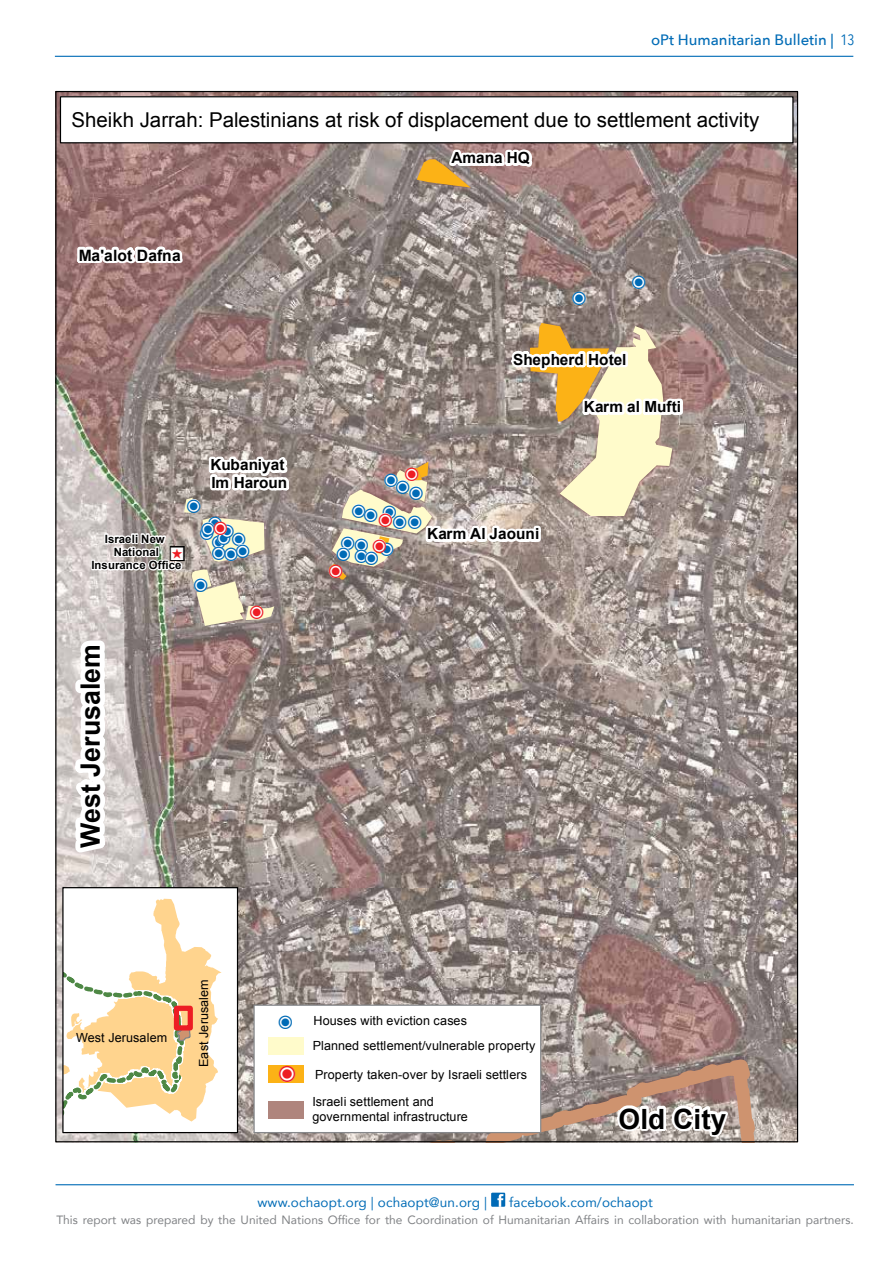
<style>
.page{position:relative;width:893px;height:1263px;background:#fff}
.page>*{position:absolute;margin:0;border:0;box-sizing:border-box;transform-origin:0 0}
.t1{font:700 27.9px "Arial";color:#000}
.t2{font:700 26.7px "Arial";letter-spacing:.005em;color:#000}
.t3{font:22.95px "ESRI Default Marker";color:#fff}
.t4{font:21.75px "ESRI Default Marker";color:#000}
.t5{font:20.4px "Arial";color:#000}
.t6{font:19.05px/29px "ESRI Default Marker";color:#fff}
.t7{font:19.05px "ESRI Default Marker";color:#006bb6}
.t8{font:700 15.6px "Arial";letter-spacing:.005em;color:#000}
.t9{font:700 15.3px/17.5px "Arial";letter-spacing:.005em;color:#000}
.t10{font:500 15px "Avenir Next";color:#026cb6}
.t11{font:13.5px "Avenir";letter-spacing:.01em;color:#026cb6}
.t12{font:12.6px/24.6px "Arial";letter-spacing:.005em;color:#000}
.t13{font:12px "Avenir";color:#808285}
.t14{font:700 11.4px/13.2px "Arial";letter-spacing:.01em;color:#000;text-align:center}
.s1{font-family:"Avenir Next Condensed";font-weight:400}
.s2{color:#006bb6}
.s3{color:#ed1d24}
.s4{font-size:18.15px;color:#fff}
.s5{font-size:18.15px;color:#ed1d24}
.s6{color:#fff}
.s7{font-family:"ESRI Default Marker";font-size:19.05px;color:#fff}
.s8{font-family:"ESRI Default Marker";font-size:19.05px;color:#006bb6}
</style>
<div class="page">
<hr style="left:56px;top:1184px;width:798px;height:1px;background:#026cb6">
<hr style="left:55px;top:56px;width:798px;height:1px;background:#026cb6">
<div style="left:491px;top:1193px;width:14px;height:14px;background:#006ab6"></div>
<svg style="left:497px;top:1194px;width:7px;height:13px"></svg>
<img style="left:57px;top:93px;width:739px;height:1047px">
<svg style="left:203px;top:517px;width:62px;height:45px;background:#ebe3bb"></svg>
<svg style="left:192px;top:569px;width:82px;height:57px;background:#c9c0a9"></svg>
<svg style="left:184px;top:498px;width:9px;height:15px"></svg>
<svg style="left:57px;top:635px;width:83px;height:225px"></svg>
<svg style="left:367px;top:1051px;width:401px;height:89px;background:#b19c91"></svg>
<svg style="left:90px;top:528px;width:96px;height:45px"></svg>
<svg style="left:75px;top:214px;width:115px;height:64px"></svg>
<svg style="left:329px;top:323px;width:356px;height:256px;background:#b6a997"></svg>
<svg style="left:206px;top:450px;width:86px;height:45px"></svg>
<svg style="left:417px;top:143px;width:135px;height:45px"></svg>
<div style="left:63px;top:888px;width:175px;height:244px;background:#fff"></div>
<svg style="left:64px;top:899px;width:158px;height:223px"></svg>
<div style="left:174px;top:1006px;width:19px;height:24px;border:5px solid #ed1d24"></div>
<div style="left:62px;top:887px;width:176px;height:246px;border:1px solid #000"></div>
<div style="left:254px;top:1005px;width:287px;height:127px;background:#fff"></div>
<div style="left:253px;top:1004px;width:288px;height:129px;border:1px solid #86888b"></div>
<div style="left:269px;top:1065px;width:35px;height:18px;background:#fcb216"></div>
<div style="left:268px;top:1037px;width:36px;height:18px;background:#fffbcb"></div>
<div style="left:268px;top:1101px;width:35px;height:18px;background:#af857d"></div>
<div style="left:60px;top:97px;width:733px;height:46px;background:#fff"></div>
<div style="left:60px;top:96px;width:733px;height:47px;border:1px solid #000"></div>
<p class="t10" style="left:651px;top:27px;width:205px">oPt Humanitarian Bulletin | <span class="s1">13</span></p>
<h3 class="t5" style="left:72px;top:107px;width:689px">Sheikh Jarrah: Palestinians at risk of displacement due to settlement activity</h3>
<p class="t8" style="left:79px;top:245px;width:104px">Ma'alot Dafna</p>
<p class="t9" style="left:452px;top:150px;width:80px">Amana HQ</p>
<h3 class="t6" style="left:573px;top:284px;width:15px">!<span class="s2">P</span></h3>
<h3 class="t6" style="left:632px;top:268px;width:15px">!<span class="s2">P</span></h3>
<p class="t9" style="left:513px;top:351px;width:115px">Shepherd Hotel</p>
<p class="t9" style="left:584px;top:399px;width:99px">Karm al Mufti</p>
<p class="t9" style="left:210px;top:457px;width:78px">Kubaniyat<br>Im Haroun</p>
<h3 class="t6" style="left:405px;top:460px;width:15px">!<span class="s3">P</span></h3>
<h3 class="t6" style="left:384px;top:472px;width:40px">!<sup>P</sup>!<span class="s2">P</span>!<span class="s2">P</span></h3>
<h3 class="t6" style="left:187px;top:491px;width:15px">!<span class="s2">P</span></h3>
<h3 class="t6" style="left:352px;top:498px;width:46px">!<span class="s2">P</span>!<span class="s2">P</span> !<span class="s2">P</span></h3>
<h3 class="t6" style="left:379px;top:505px;width:15px">!<span class="s3">P</span></h3>
<h3 class="t6" style="left:202px;top:514px;width:27px">!<span class="s2">P</span>!<span class="s3">P</span></h3>
<h3 class="t6" style="left:337px;top:506px;width:86px;line-height:31.7px;text-indent:56px">!<span class="s2">P</span>!<span class="s2">P </span>!<span class="s2">P</span>! !<sup>P</sup></h3>
<h3 class="t6" style="left:208px;top:509px;width:42px">!<span class="s2">P<br></span>!<span class="s2">P</span> !<span class="s2">P</span></h3>
<h3 class="t6" style="left:200px;top:521px;width:47px">!<span class="s2">P</span> !<span class="s2">P</span>!<sup>P</sup>!<span class="s2">P</span></h3>
<p class="t9" style="left:427px;top:526px;width:113px">Karm Al Jaouni</p>
<p class="t14" style="left:91px;top:533px;width:92px">Israeli New<br>National<br>Insurance Office</p>
<h3 class="t6" style="left:212px;top:528px;width:15px">!<span class="s2">P</span></h3>
<h3 class="t6" style="left:355px;top:531px;width:33px">!<span class="s2">P</span> !<span class="s3">P</span></h3>
<h3 class="t6" style="left:341px;top:528px;width:15px">!<span class="s2">P</span></h3>
<h3 class="t4" style="left:170px;top:541px;width:17px">"<span class="s4">"</span><span class="s5">^</span></h3>
<h3 class="t6" style="left:225px;top:539px;width:15px">!<span class="s2">P</span></h3>
<h3 class="t7" style="left:355px;top:546px;width:25px">P<span class="s6">!</span>P</h3>
<h3 class="t6" style="left:329px;top:556px;width:15px">!<span class="s3">P</span></h3>
<h3 class="t6" style="left:194px;top:570px;width:15px">!<span class="s2">P</span></h3>
<h2 class="t2" style="left:73px;top:848px;width:205px;rotate:-90deg">West Jerusalem</h2>
<h3 class="t6" style="left:250px;top:598px;width:15px">!<span class="s3">P</span></h3>
<p class="t12" style="left:76px;top:1025px;width:93px">West Jerusalem</p>
<p class="t12" style="left:192px;top:1067px;width:89px;rotate:-90deg">East Jerusalem</p>
<p class="t12" style="left:313px;top:1009px;width:224px;text-indent:-34px"><span class="s7">!</span><span class="s8">P</span> Houses with eviction cases<br>Planned settlement/vulnerable property</p>
<h3 class="t3" style="left:279px;top:1060px;width:18px">!<span class="s3">P</span></h3>
<p class="t12" style="left:312px;top:1094px;width:157px;line-height:14.7px">Israeli settlement and governmental infrastructure</p>
<p class="t12" style="left:315px;top:1062px;width:213px">Property taken-over by Israeli settlers</p>
<h1 class="t1" style="left:619px;top:1100px;width:109px">Old City</h1>
<p class="t11" style="left:257px;top:1191px;width:231px">www.ochaopt.org | ochaopt@un.org |</p>
<p class="t11" style="left:509px;top:1191px;width:145px">facebook.com/ochaopt</p>
<p class="t13" style="left:56px;top:1210px;width:799px">This report was prepared by the United Nations Office for the Coordination of Humanitarian Affairs in collaboration with humanitarian partners.</p>
</div>
